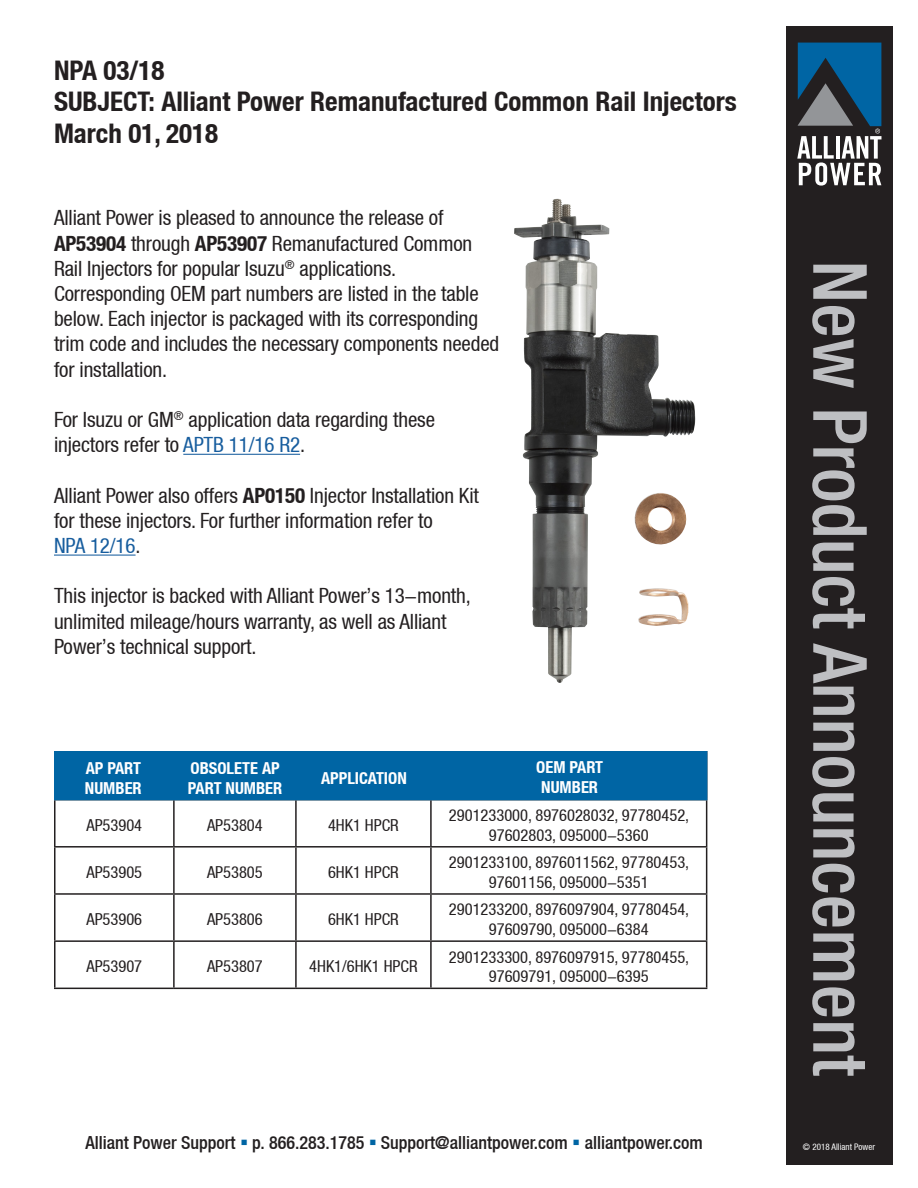
<style>
.page{position:relative;width:918px;height:1188px;background:#fff}
.page>*{position:absolute;margin:0;border:0;box-sizing:border-box;transform-origin:0 0}
.t1{font:700 condensed 27px "Helvetica Neue LT";color:#231f20}
.t2{font:condensed 21px/25.2px "Helvetica Neue LT";letter-spacing:-.005em;color:#231f20}
.t3{font:500 condensed 18px "Helvetica Neue LT";color:#231f20}
.t4{font:condensed 16.5px/19.8px "Helvetica Neue LT";color:#231f20;text-align:center}
.t5{font:700 condensed 16.5px/19.8px "Helvetica Neue LT";color:#fff}
.t6{font:condensed 9px "Helvetica Neue LT";color:#fff}
.s1{font-weight:700}
.s2{color:#175d9e}
.s3{color:#0065a4}
</style>
<div class="page">
<div style="left:786px;top:26px;width:107px;height:1138px;background:#231f20"></div>
<svg style="left:813px;top:265px;width:54px;height:34px"></svg>
<svg style="left:812px;top:306px;width:43px;height:82px"></svg>
<svg style="left:812px;top:411px;width:55px;height:124px"></svg>
<svg style="left:812px;top:543px;width:42px;height:28px"></svg>
<svg style="left:812px;top:577px;width:53px;height:51px"></svg>
<svg style="left:813px;top:643px;width:54px;height:72px"></svg>
<svg style="left:813px;top:723px;width:42px;height:28px"></svg>
<svg style="left:812px;top:757px;width:43px;height:30px"></svg>
<svg style="left:812px;top:793px;width:42px;height:28px"></svg>
<svg style="left:813px;top:829px;width:42px;height:28px"></svg>
<svg style="left:812px;top:864px;width:43px;height:62px"></svg>
<svg style="left:813px;top:934px;width:42px;height:46px"></svg>
<svg style="left:812px;top:987px;width:43px;height:29px"></svg>
<svg style="left:813px;top:1023px;width:52px;height:53px"></svg>
<svg style="left:797px;top:43px;width:84px;height:143px"></svg>
<hr style="left:183px;top:454px;width:117px;height:1px;background:#175d9e">
<hr style="left:54px;top:555px;width:82px;height:1px;background:#175d9e">
<hr style="left:54px;top:800px;width:2px;height:46px;background:#231f20">
<hr style="left:173px;top:800px;width:2px;height:46px;background:#231f20">
<hr style="left:295px;top:800px;width:2px;height:46px;background:#231f20">
<hr style="left:430px;top:800px;width:2px;height:46px;background:#231f20">
<hr style="left:706px;top:800px;width:1px;height:46px;background:#231f20">
<hr style="left:54px;top:846px;width:120px;height:2px;background:#231f20">
<hr style="left:54px;top:848px;width:2px;height:45px;background:#231f20">
<hr style="left:174px;top:846px;width:122px;height:2px;background:#231f20">
<hr style="left:173px;top:848px;width:2px;height:45px;background:#231f20">
<hr style="left:296px;top:846px;width:135px;height:2px;background:#231f20">
<hr style="left:295px;top:848px;width:2px;height:45px;background:#231f20">
<hr style="left:431px;top:846px;width:276px;height:2px;background:#231f20">
<hr style="left:430px;top:848px;width:2px;height:45px;background:#231f20">
<hr style="left:706px;top:848px;width:1px;height:45px;background:#231f20">
<hr style="left:54px;top:893px;width:120px;height:2px;background:#231f20">
<hr style="left:54px;top:895px;width:2px;height:45px;background:#231f20">
<hr style="left:174px;top:893px;width:122px;height:2px;background:#231f20">
<hr style="left:173px;top:895px;width:2px;height:45px;background:#231f20">
<hr style="left:296px;top:893px;width:135px;height:2px;background:#231f20">
<hr style="left:295px;top:895px;width:2px;height:45px;background:#231f20">
<hr style="left:431px;top:893px;width:276px;height:2px;background:#231f20">
<hr style="left:430px;top:895px;width:2px;height:45px;background:#231f20">
<hr style="left:706px;top:895px;width:1px;height:45px;background:#231f20">
<hr style="left:54px;top:940px;width:120px;height:2px;background:#231f20">
<hr style="left:54px;top:942px;width:2px;height:46px;background:#231f20">
<hr style="left:174px;top:940px;width:122px;height:2px;background:#231f20">
<hr style="left:173px;top:942px;width:2px;height:46px;background:#231f20">
<hr style="left:296px;top:940px;width:135px;height:2px;background:#231f20">
<hr style="left:295px;top:942px;width:2px;height:46px;background:#231f20">
<hr style="left:431px;top:940px;width:276px;height:2px;background:#231f20">
<hr style="left:430px;top:942px;width:2px;height:46px;background:#231f20">
<hr style="left:706px;top:942px;width:1px;height:46px;background:#231f20">
<hr style="left:54px;top:988px;width:120px;height:1px;background:#231f20">
<hr style="left:174px;top:988px;width:122px;height:1px;background:#231f20">
<hr style="left:296px;top:988px;width:135px;height:1px;background:#231f20">
<hr style="left:431px;top:988px;width:276px;height:1px;background:#231f20">
<div style="left:54px;top:751px;width:653px;height:49px;background:#0065a4"></div>
<img style="left:514px;top:199px;width:178px;height:484px">
<p class="t1" style="left:54px;top:54px;width:112px">NPA 03/18</p>
<p class="t1" style="left:54px;top:85px;width:684px">SUBJECT: Alliant Power Remanufactured Common Rail Injectors</p>
<p class="t1" style="left:54px;top:117px;width:166px">March 01, 2018</p>
<p class="t2" style="left:54px;top:205px;width:447px">Alliant Power is pleased to announce the release of <span class="s1">AP53904</span> through <span class="s1">AP53907</span> Remanufactured Common Rail Injectors for popular Isuzu<sup>®</sup> applications.<br>Corresponding OEM part numbers are listed in the table below. Each injector is packaged with its corresponding trim code and includes the necessary components needed for installation.</p>
<p class="t2" style="left:54px;top:407px;width:382px">For Isuzu or GM<sup>®</sup> application data regarding these injectors refer to <span class="s2">APTB 11/16 R2</span>.</p>
<p class="t2" style="left:54px;top:482px;width:426px">Alliant Power also offers <span class="s1">AP0150</span> Injector Installation Kit for these injectors. For further information refer to<br><span class="s2">NPA 12/16</span>.</p>
<p class="t2" style="left:54px;top:583px;width:418px">This injector is backed with Alliant Power’s 13-month, unlimited mileage/hours warranty, as well as Alliant<br>Power’s technical support.</p>
<p class="t5" style="left:85px;top:758px;width:58px">AP PART<br>NUMBER</p>
<p class="t5" style="left:188px;top:758px;width:96px">OBSOLETE AP<br>PART NUMBER</p>
<p class="t5" style="left:321px;top:768px;width:87px">APPLICATION</p>
<p class="t5" style="left:536px;top:757px;width:68px;text-align:center">OEM PART<br>NUMBER</p>
<p class="t5" style="left:193px;top:768px;width:85px">YEAR RANGE</p>
<p class="t4" style="left:86px;top:815px;width:57px">AP53904</p>
<p class="t4" style="left:207px;top:815px;width:57px">AP53804</p>
<p class="t4" style="left:328px;top:815px;width:72px">4HK1 HPCR</p>
<p class="t4" style="left:449px;top:805px;width:242px">2901233000, 8976028032, 97780452,<br>97602803, 095000-5360</p>
<p class="t4" style="left:86px;top:862px;width:57px">AP53905</p>
<p class="t4" style="left:207px;top:862px;width:57px">AP53805</p>
<p class="t4" style="left:328px;top:862px;width:72px">6HK1 HPCR</p>
<p class="t4" style="left:449px;top:852px;width:242px">2901233100, 8976011562, 97780453,<br>97601156, 095000-5351</p>
<p class="t4" style="left:86px;top:909px;width:57px">AP53906</p>
<p class="t4" style="left:207px;top:909px;width:57px">AP53806</p>
<p class="t4" style="left:328px;top:909px;width:72px">6HK1 HPCR</p>
<p class="t4" style="left:449px;top:900px;width:242px">2901233200, 8976097904, 97780454,<br>97609790, 095000-6384</p>
<p class="t4" style="left:86px;top:957px;width:57px">AP53907</p>
<p class="t4" style="left:207px;top:957px;width:57px">AP53807</p>
<p class="t4" style="left:309px;top:957px;width:110px">4HK1/6HK1 HPCR</p>
<p class="t4" style="left:449px;top:947px;width:242px">2901233300, 8976097915, 97780455,<br>97609791, 095000-6395</p>
<p class="t3" style="left:85px;top:1132px;width:619px">Alliant Power Support <span class="s3">▪</span> p. 866.283.1785 <span class="s3">▪</span> Support@alliantpower.com <span class="s3">▪</span> alliantpower.com</p>
<p class="t6" style="left:803px;top:1141px;width:74px">© 2018 Alliant Power</p>
</div>
